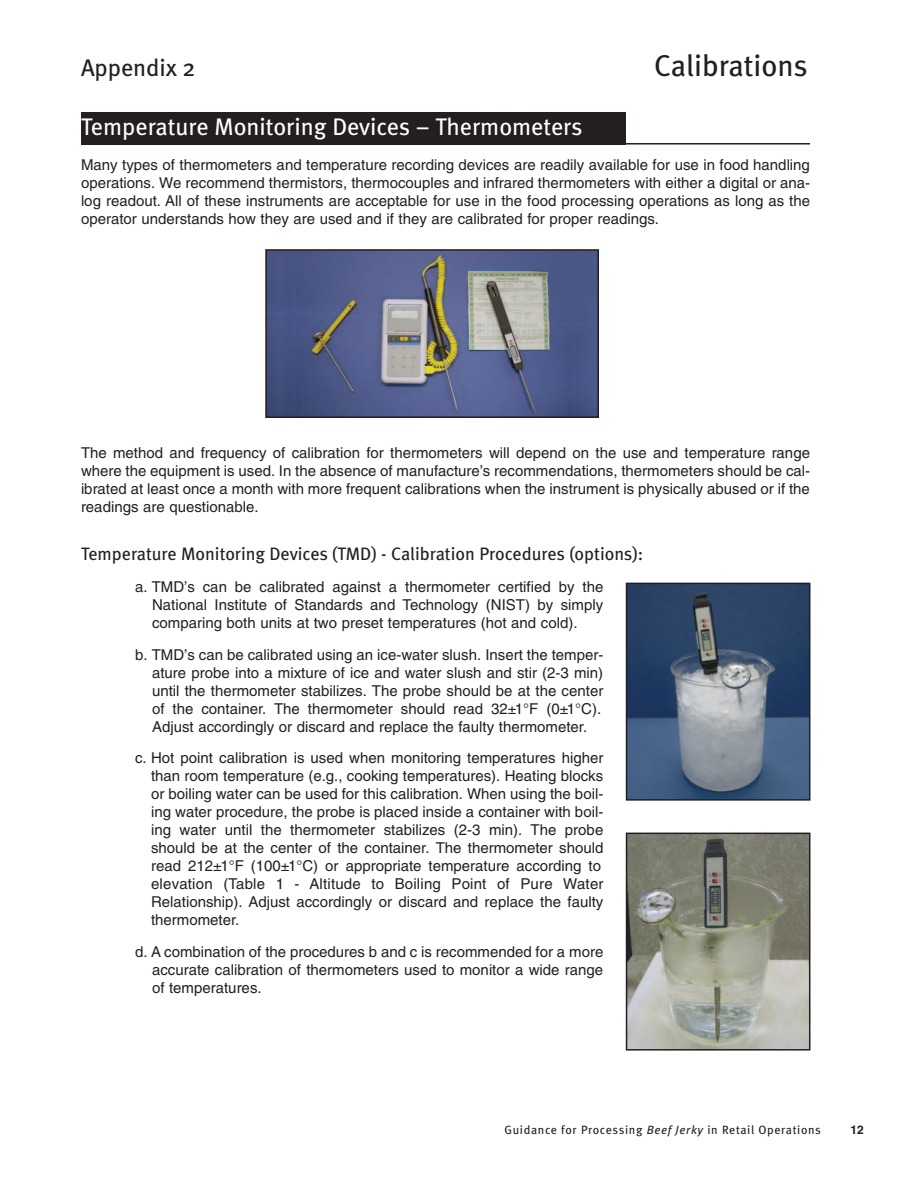
<style>
.page{position:relative;width:918px;height:1188px;background:#fff}
.page>*{position:absolute;margin:0;border:0;box-sizing:border-box;transform-origin:0 0}
.t1{font:30px "Meta";color:#231f20}
.t2{font:24px "Meta";color:#fff}
.t3{font:24px "Meta";color:#231f20}
.t4{font:18px "Meta";color:#231f20}
.t5{font:15px/18px "Helvetica";color:#231f20;text-align:justify}
.t6{font:12px "Meta";letter-spacing:.055em;color:#231f20}
.t7{font:700 12px "Helvetica";color:#231f20}
.s1{font-style:italic}
</style>
<div class="page">
<div style="left:81px;top:112px;width:544px;height:33px;background:#231f20"></div>
<hr style="left:201px;top:143px;width:609px;height:2px;background:#231f20">
<img style="left:268px;top:252px;width:328px;height:163px">
<div style="left:265px;top:249px;width:334px;height:169px;border:2px solid #231f20"></div>
<img style="left:629px;top:586px;width:178px;height:212px">
<div style="left:626px;top:583px;width:184px;height:218px;border:2px solid #231f20"></div>
<img style="left:629px;top:836px;width:178px;height:212px">
<div style="left:626px;top:833px;width:184px;height:218px;border:2px solid #231f20"></div>
<h2 class="t3" style="left:81px;top:60px;width:116px">Appendix 2</h2>
<h1 class="t1" style="left:654px;top:56px;width:155px">Calibrations</h1>
<h2 class="t2" style="left:81px;top:118px;width:503px">Temperature Monitoring Devices – Thermometers</h2>
<p class="t5" style="left:81px;top:157px;width:731px">Many types of thermometers and temperature recording devices are readily available for use in food handling operations. We recommend thermistors, thermocouples and infrared thermometers with either a digital or ana&shy;log readout. All of these instruments are acceptable for use in the food processing operations as long as the operator understands how they are used and if they are calibrated for proper readings.</p>
<p class="t5" style="left:81px;top:445px;width:731px">The method and frequency of calibration for thermometers will depend on the use and temperature range where the equipment is used. In the absence of manufacture’s recommendations, thermometers should be cal&shy;ibrated at least once a month with more frequent calibrations when the instrument is physically abused or if the readings are questionable.</p>
<p class="t4" style="left:81px;top:547px;width:564px">Temperature Monitoring Devices (TMD) - Calibration Procedures (options):</p>
<p class="t5" style="left:152px;top:579px;width:453px;text-indent:-17px">a. TMD’s can be calibrated against a thermometer certified by the National Institute of Standards and Technology (NIST) by simply comparing both units at two preset temperatures (hot and cold).</p>
<p class="t5" style="left:152px;top:647px;width:453px;text-align:left;text-indent:-17px">b. TMD’s can be calibrated using an ice-water slush. Insert the temper&shy;ature probe into a mixture of ice and water slush and stir (2-3 min) until the thermometer stabilizes. The probe should be at the center of the container. The thermometer should read 32±1°F (0±1°C).<br>Adjust accordingly or discard and replace the faulty thermometer.</p>
<p class="t5" style="left:151px;top:750px;width:454px;text-align:left;text-indent:-16px">c. Hot point calibration is used when monitoring temperatures higher than room temperature (e.g., cooking temperatures). Heating blocks or boiling water can be used for this calibration. When using the boil&shy;ing water procedure, the probe is placed inside a container with boil&shy;ing water until the thermometer stabilizes (2-3 min). The probe should be at the center of the container. The thermometer should read 212±1°F (100±1°C) or appropriate temperature according to elevation (Table 1 - Altitude to Boiling Point of Pure Water Relationship). Adjust accordingly or discard and replace the faulty thermometer.</p>
<p class="t5" style="left:152px;top:944px;width:453px;text-indent:-17px">d. A combination of the procedures b and c is recommended for a more accurate calibration of thermometers used to monitor a wide range of temperatures.</p>
<p class="t6" style="left:504px;top:1126px;width:318px">Guidance for Processing <span class="s1">Beef Jerky</span> in Retail Operations</p>
<p class="t7" style="left:851px;top:1125px;width:15px">12</p>
</div>
